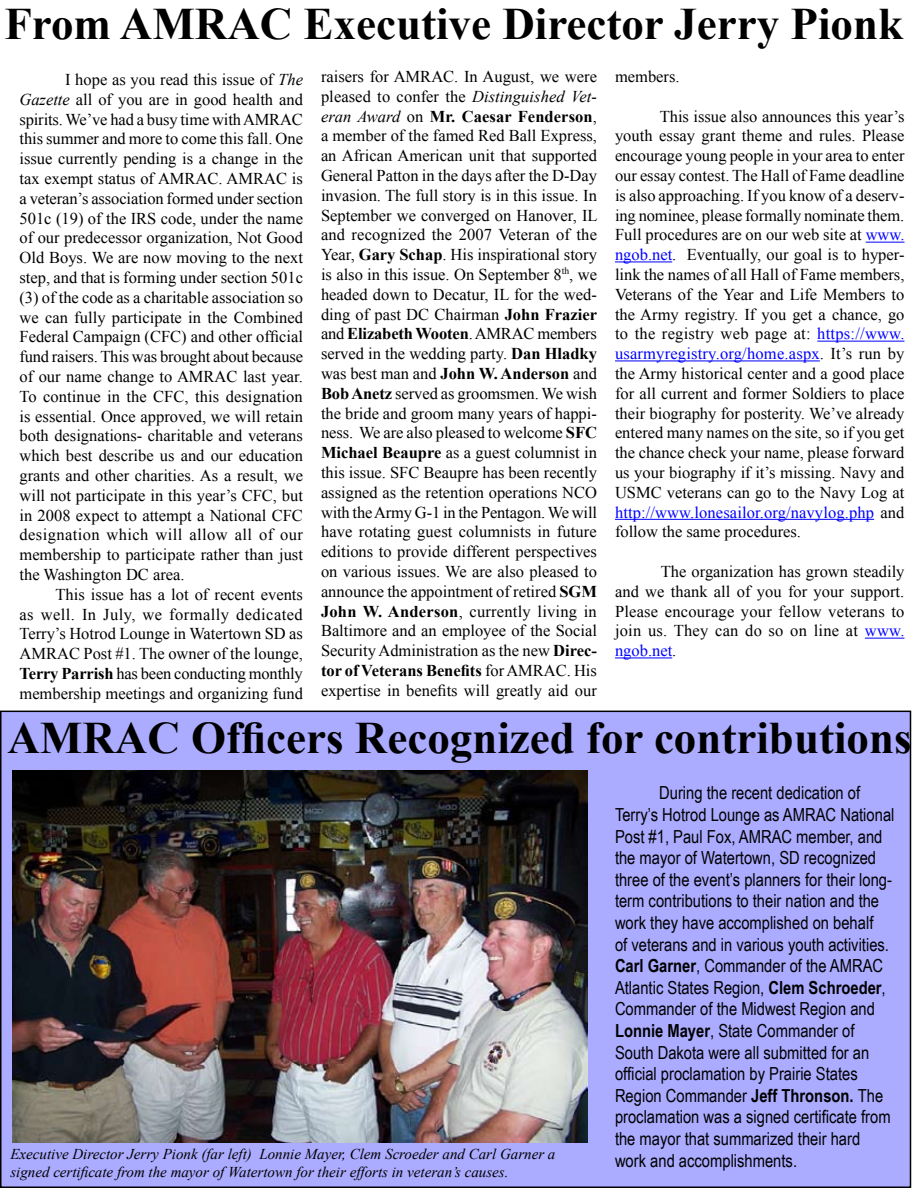
<style>
.page{position:relative;width:918px;height:1188px;background:#fff}
.page>*{position:absolute;margin:0;border:0;box-sizing:border-box;transform-origin:0 0}
.t1{font:700 45px "Times New Roman";color:#000}
.t2{font:18px/21.6px "Arial Narrow";color:#000}
.t3{font:16.5px/19.8px "Times New Roman";color:#000;text-align:justify}
.t4{font:italic 15px/18px "Times New Roman";color:#000}
.s1{font-style:italic}
.s2{font-weight:700}
.s3{color:#00f}
</style>
<div class="page">
<div style="left:1px;top:711px;width:909px;height:476px;background:#ababff"></div>
<img style="left:12px;top:770px;width:576px;height:373px">
<hr style="left:866px;top:242px;width:38px;height:1px;background:#00f">
<hr style="left:615px;top:262px;width:57px;height:1px;background:#00f">
<hr style="left:817px;top:341px;width:87px;height:1px;background:#00f">
<hr style="left:615px;top:361px;width:205px;height:1px;background:#00f">
<hr style="left:615px;top:519px;width:259px;height:1px;background:#00f">
<hr style="left:865px;top:638px;width:39px;height:1px;background:#00f">
<hr style="left:615px;top:658px;width:57px;height:1px;background:#00f">
<h1 class="t1" style="left:4px;top:-7px;width:900px">From AMRAC Executive Director Jerry Pionk</h1>
<p class="t3" style="left:20px;top:69px;width:285px;text-indent:46px">I hope as you read this issue of <span class="s1">The Gazette</span> all of you are in good health and spirits. We’ve had a busy time with AMRAC this summer and more to come this fall. One issue currently pending is a change in the tax exempt status of AMRAC. AMRAC is a veteran’s association formed under section 501c (19) of the IRS code, under the name of our predecessor organization, Not Good Old Boys. We are now moving to the next step, and that is forming under section 501c (3) of the code as a charitable association so we can fully participate in the Combined Federal Campaign (CFC) and other official fund raisers. This was brought about because of our name change to AMRAC last year.<br>To continue in the CFC, this designation is essential. Once approved, we will retain both designations- charitable and veterans which best describe us and our education grants and other charities. As a result, we will not participate in this year’s CFC, but in 2008 expect to attempt a National CFC designation which will allow all of our membership to participate rather than just the Washington DC area.</p>
<p class="t3" style="left:20px;top:584px;width:285px;text-indent:36px">This issue has a lot of recent events as well. In July, we formally dedicated Terry’s Hotrod Lounge in Watertown SD as AMRAC Post #1. The owner of the lounge, <span class="s2">Terry Parrish</span> has been conducting monthly membership meetings and organizing fund</p>
<p class="t3" style="left:321px;top:66px;width:278px">raisers for AMRAC. In August, we were pleased to confer the <span class="s1">Distinguished Vet&shy;eran Award</span> on <span class="s2">Mr. Caesar Fenderson</span>, a member of the famed Red Ball Express, an African American unit that supported General Patton in the days after the D-Day invasion. The full story is in this issue. In September we converged on Hanover, IL and recognized the 2007 Veteran of the Year, <span class="s2">Gary Schap</span>. His inspirational story is also in this issue. On September 8<sup>th</sup>, we headed down to Decatur, IL for the wed&shy;ding of past DC Chairman <span class="s2">John Frazier </span>and <span class="s2">Elizabeth Wooten</span>. AMRAC members served in the wedding party. <span class="s2">Dan Hladky </span>was best man and <span class="s2">John W. Anderson</span> and <span class="s2">Bob Anetz</span> served as groomsmen. We wish the bride and groom many years of happi&shy;ness. We are also pleased to welcome <span class="s2">SFC Michael Beaupre</span> as a guest columnist in this issue. SFC Beaupre has been recently assigned as the retention operations NCO with the Army G-1 in the Pentagon. We will have rotating guest columnists in future editions to provide different perspectives on various issues. We are also pleased to announce the appointment of retired <span class="s2">SGM John W. Anderson</span>, currently living in Baltimore and an employee of the Social Security Administration as the new <span class="s2">Direc&shy;tor of Veterans Benefits</span> for AMRAC. His expertise in benefits will greatly aid our</p>
<p class="t3" style="left:615px;top:66px;width:66px">members.</p>
<p class="t3" style="left:615px;top:106px;width:291px;text-indent:45px">This issue also announces this year’s youth essay grant theme and rules. Please encourage young people in your area to enter our essay contest. The Hall of Fame deadline is also approaching. If you know of a deserv&shy;ing nominee, please formally nominate them.<br>Full procedures are on our web site at <span class="s3">www. ngob.net</span>. Eventually, our goal is to hyper&shy;link the names of all Hall of Fame members, Veterans of the Year and Life Members to the Army registry. If you get a chance, go to the registry web page at: <span class="s3">https://www. usarmyregistry.org/home.aspx</span>. It’s run by the Army historical center and a good place for all current and former Soldiers to place their biography for posterity. We’ve already entered many names on the site, so if you get the chance check your name, please forward us your biography if it’s missing. Navy and USMC veterans can go to the Navy Log at <span class="s3">http://www.lonesailor.org/navylog.php</span> and follow the same procedures.</p>
<p class="t3" style="left:615px;top:561px;width:291px;text-indent:46px">The organization has grown steadily and we thank all of you for your support.<br>Please encourage your fellow veterans to join us. They can do so on line at <span class="s3">www. ngob.net</span>.</p>
<h1 class="t1" style="left:8px;top:707px;width:906px">AMRAC Officers Recognized for contributions</h1>
<p class="t2" style="left:615px;top:782px;width:281px;text-indent:44px">During the recent dedication of Terry’s Hotrod Lounge as AMRAC National Post #1, Paul Fox, AMRAC member, and the mayor of Watertown, SD recognized three of the event’s planners for their long&shy;term contributions to their nation and the work they have accomplished on behalf<br>of veterans and in various youth activities.<br><span class="s2">Carl Garner</span>, Commander of the AMRAC Atlantic States Region, <span class="s2">Clem Schroeder</span>, Commander of the Midwest Region and <span class="s2">Lonnie Mayer</span>, State Commander of South Dakota were all submitted for an official proclamation by Prairie States Region Commander <span class="s2">Jeff Thronson.</span> The proclamation was a signed certificate from the mayor that summarized their hard work and accomplishments.</p>
<p class="t4" style="left:10px;top:1145px;width:547px">Executive Director Jerry Pionk (far left) Lonnie Mayer, Clem Scroeder and Carl Garner a signed certificate from the mayor of Watertown for their efforts in veteran’s causes.</p>
</div>
